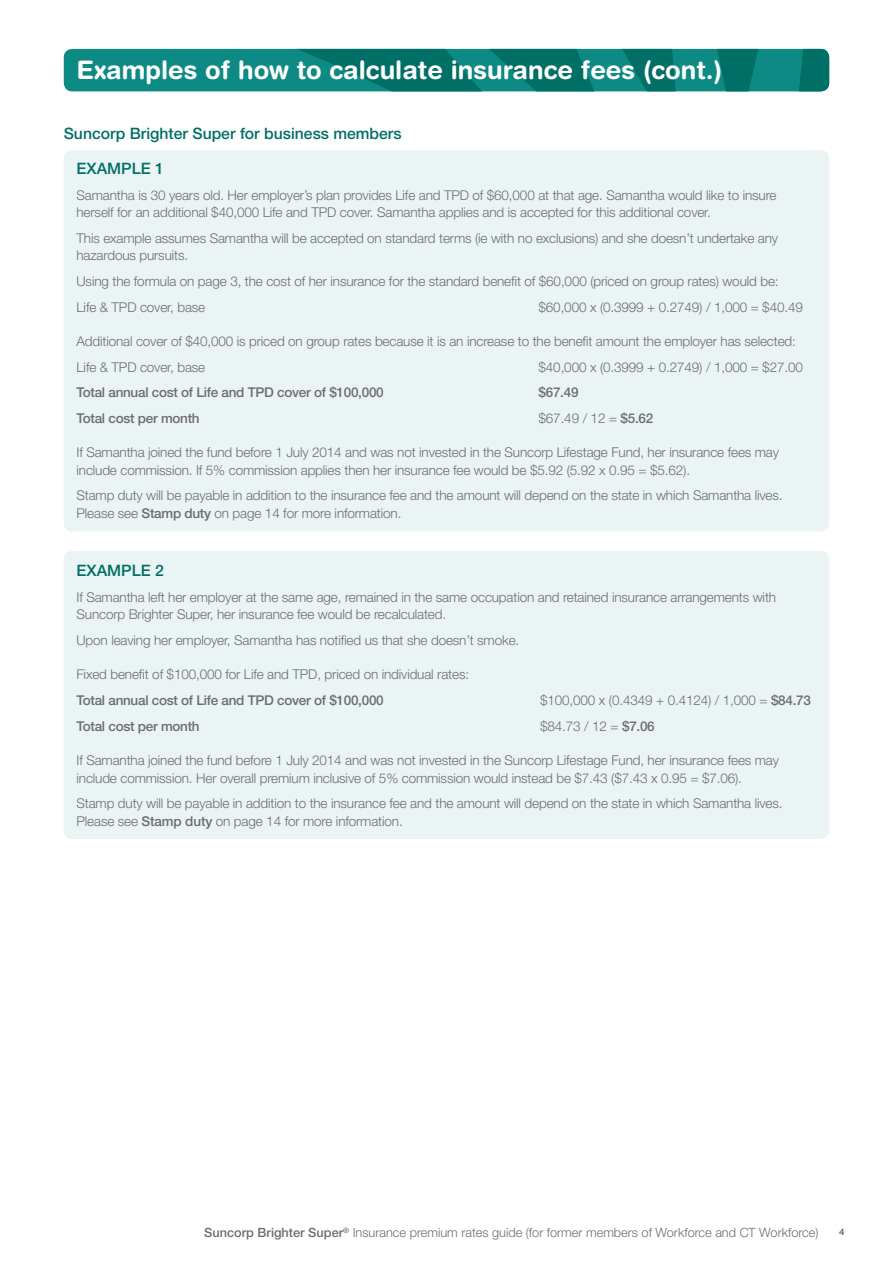
<style>
.page{position:relative;width:893px;height:1263px;background:#fff}
.page>*{position:absolute;margin:0;border:0;box-sizing:border-box;transform-origin:0 0}
.t1{font:700 25.5px "Helvetica Rounded LT Std";color:#fff}
.t2{font:500 15.75px "Helvetica Neue LT Std";color:#006f65}
.t3{font:300 13.5px/17.2px "Helvetica Neue LT Std";letter-spacing:-.01em;color:#6c6d70}
.t4{font:500 13.5px "Helvetica Neue LT Std";letter-spacing:-.02em;color:#6c6d70}
.t5{font:300 12.75px "Helvetica Neue LT Std";color:#6c6d70}
.t6{font:700 9px "Helvetica Rounded LT Std";color:#6c6d70}
.s1{font-weight:500}
</style>
<div class="page">
<div style="left:64px;top:49px;width:765px;height:42px;background:#0e8a84;border-radius:9px"></div>
<svg style="left:297px;top:49px;width:532px;height:42px"></svg>
<div style="left:64px;top:150px;width:765px;height:381px;background:#ebf4f4;border-radius:9px"></div>
<div style="left:64px;top:551px;width:765px;height:288px;background:#ebf4f4;border-radius:9px"></div>
<h1 class="t1" style="left:77px;top:54px;width:647px">Examples of how to calculate insurance fees (cont.)</h1>
<p class="t2" style="left:64px;top:124px;width:339px">Suncorp Brighter Super for business members</p>
<p class="t2" style="left:77px;top:159px;width:89px">EXAMPLE 1</p>
<p class="t3" style="left:77px;top:186px;width:702px">Samantha is 30 years old. Her employer’s plan provides Life and TPD of $60,000 at that age. Samantha would like to insure herself for an additional $40,000 Life and TPD cover. Samantha applies and is accepted for this additional cover.</p>
<p class="t3" style="left:77px;top:229px;width:703px">This example assumes Samantha will be accepted on standard terms (ie with no exclusions) and she doesn’t undertake any hazardous pursuits.</p>
<p class="t3" style="left:77px;top:268px;width:704px;line-height:25.8px">Using the formula on page 3, the cost of her insurance for the standard benefit of $60,000 (priced on group rates) would be:<br>Life &amp; TPD cover, base</p>
<p class="t3" style="left:539px;top:298px;width:266px">$60,000 x (0.3999 + 0.2749) / 1,000 = $40.49</p>
<p class="t3" style="left:77px;top:328px;width:721px;line-height:25.8px">Additional cover of $40,000 is priced on group rates because it is an increase to the benefit amount the employer has selected:<br>Life &amp; TPD cover, base</p>
<p class="t3" style="left:539px;top:358px;width:266px">$40,000 x (0.3999 + 0.2749) / 1,000 = $27.00</p>
<p class="t4" style="left:77px;top:384px;width:309px">Total annual cost of Life and TPD cover of $100,000</p>
<p class="t4" style="left:539px;top:384px;width:41px">$67.49</p>
<p class="t4" style="left:77px;top:410px;width:125px">Total cost per month</p>
<p class="t3" style="left:539px;top:409px;width:116px">$67.49 / 12 = <span class="s1">$5.62</span></p>
<p class="t3" style="left:77px;top:444px;width:704px">If Samantha joined the fund before 1 July 2014 and was not invested in the Suncorp Lifestage Fund, her insurance fees may include commission. If 5% commission applies then her insurance fee would be $5.92 (5.92 x 0.95 = $5.62).</p>
<p class="t3" style="left:77px;top:487px;width:708px">Stamp duty will be payable in addition to the insurance fee and the amount will depend on the state in which Samantha lives.<br>Please see <span class="s1">Stamp duty</span> on page 14 for more information.</p>
<p class="t2" style="left:77px;top:561px;width:89px">EXAMPLE 2</p>
<p class="t3" style="left:77px;top:588px;width:701px">If Samantha left her employer at the same age, remained in the same occupation and retained insurance arrangements with<br>Suncorp Brighter Super, her insurance fee would be recalculated.</p>
<p class="t3" style="left:77px;top:631px;width:444px">Upon leaving her employer, Samantha has notified us that she doesn’t smoke.</p>
<p class="t3" style="left:77px;top:666px;width:394px">Fixed benefit of $100,000 for Life and TPD, priced on individual rates:</p>
<p class="t4" style="left:77px;top:692px;width:309px">Total annual cost of Life and TPD cover of $100,000</p>
<p class="t3" style="left:540px;top:691px;width:272px">$100,000 x (0.4349 + 0.4124) / 1,000 = <span class="s1">$84.73</span></p>
<p class="t4" style="left:77px;top:718px;width:125px">Total cost per month</p>
<p class="t3" style="left:540px;top:717px;width:116px">$84.73 / 12 = <span class="s1">$7.06</span></p>
<p class="t3" style="left:77px;top:751px;width:704px">If Samantha joined the fund before 1 July 2014 and was not invested in the Suncorp Lifestage Fund, her insurance fees may include commission. Her overall premium inclusive of 5% commission would instead be $7.43 ($7.43 x 0.95 = $7.06).</p>
<p class="t3" style="left:77px;top:794px;width:708px">Stamp duty will be payable in addition to the insurance fee and the amount will depend on the state in which Samantha lives.<br>Please see <span class="s1">Stamp duty</span> on page 14 for more information.</p>
<p class="t5" style="left:204px;top:1225px;width:616px"><span class="s1">Suncorp Brighter Super</span><sup>®</sup> Insurance premium rates guide (for former members of Workforce and CT Workforce)</p>
<p class="t6" style="left:839px;top:1226px;width:7px">4</p>
</div>
